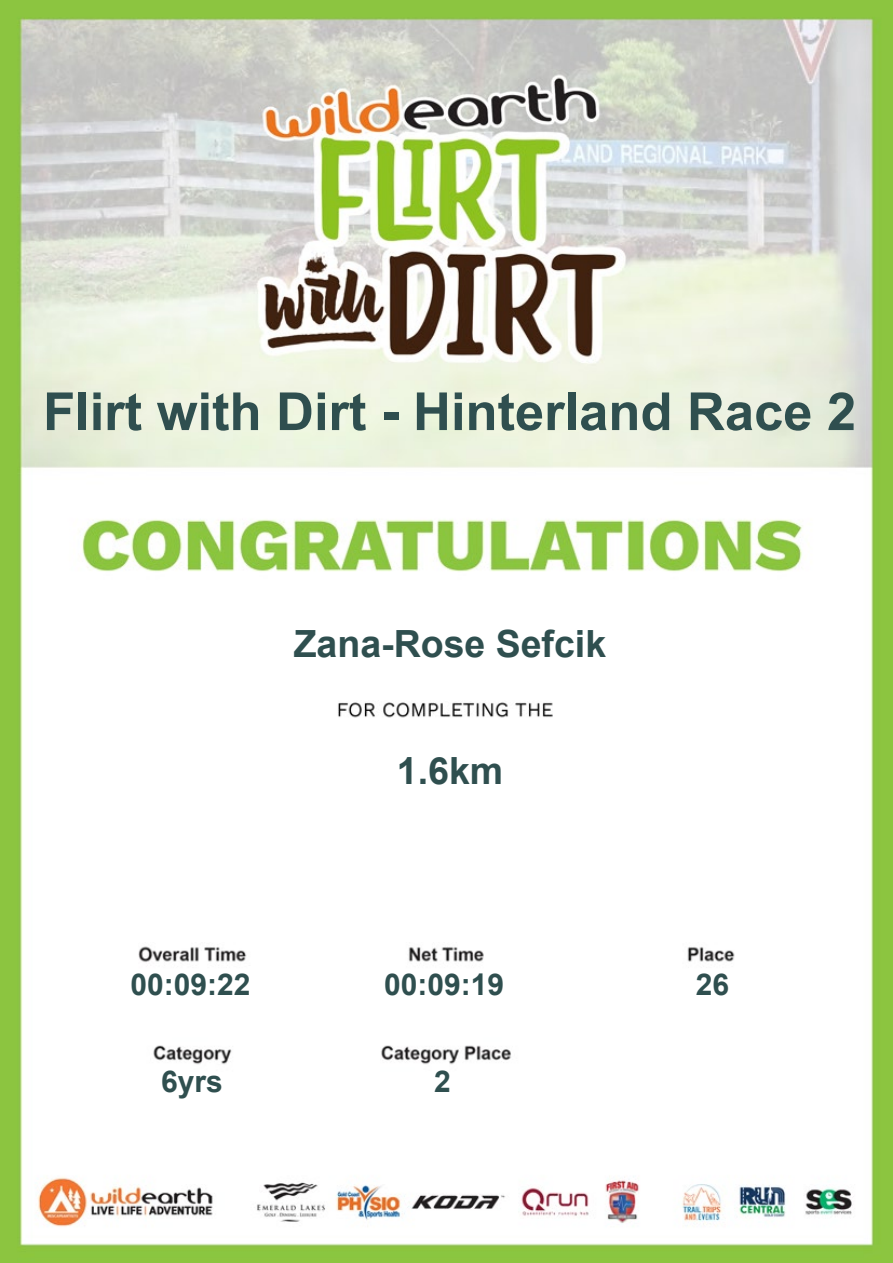
<style>
.page{position:relative;width:893px;height:1263px;background:#fff}
.page>*{position:absolute;margin:0;border:0;box-sizing:border-box;transform-origin:0 0}
.t1{font:700 52.5px "Arial";color:#2f4f4f}
.t2{font:700 37.5px "Arial";color:#2f4f4f}
.t3{font:700 30px "Arial";color:#2f4f4f}
</style>
<div class="page">
<img style="left:0;top:0;width:893px;height:1263px">
<p class="t1" style="left:43px;top:383px;width:814px">Flirt with Dirt - Hinterland Race 2</p>
<p class="t2" style="left:294px;top:623px;width:314px">Zana-Rose Sefcik</p>
<p class="t3" style="left:130px;top:968px;width:122px">00:09:22</p>
<p class="t3" style="left:161px;top:1065px;width:63px">6yrs</p>
<p class="t2" style="left:397px;top:750px;width:108px">1.6km</p>
<p class="t3" style="left:384px;top:968px;width:122px">00:09:19</p>
<p class="t3" style="left:434px;top:1065px;width:18px">2</p>
<p class="t3" style="left:696px;top:968px;width:35px">26</p>
</div>
